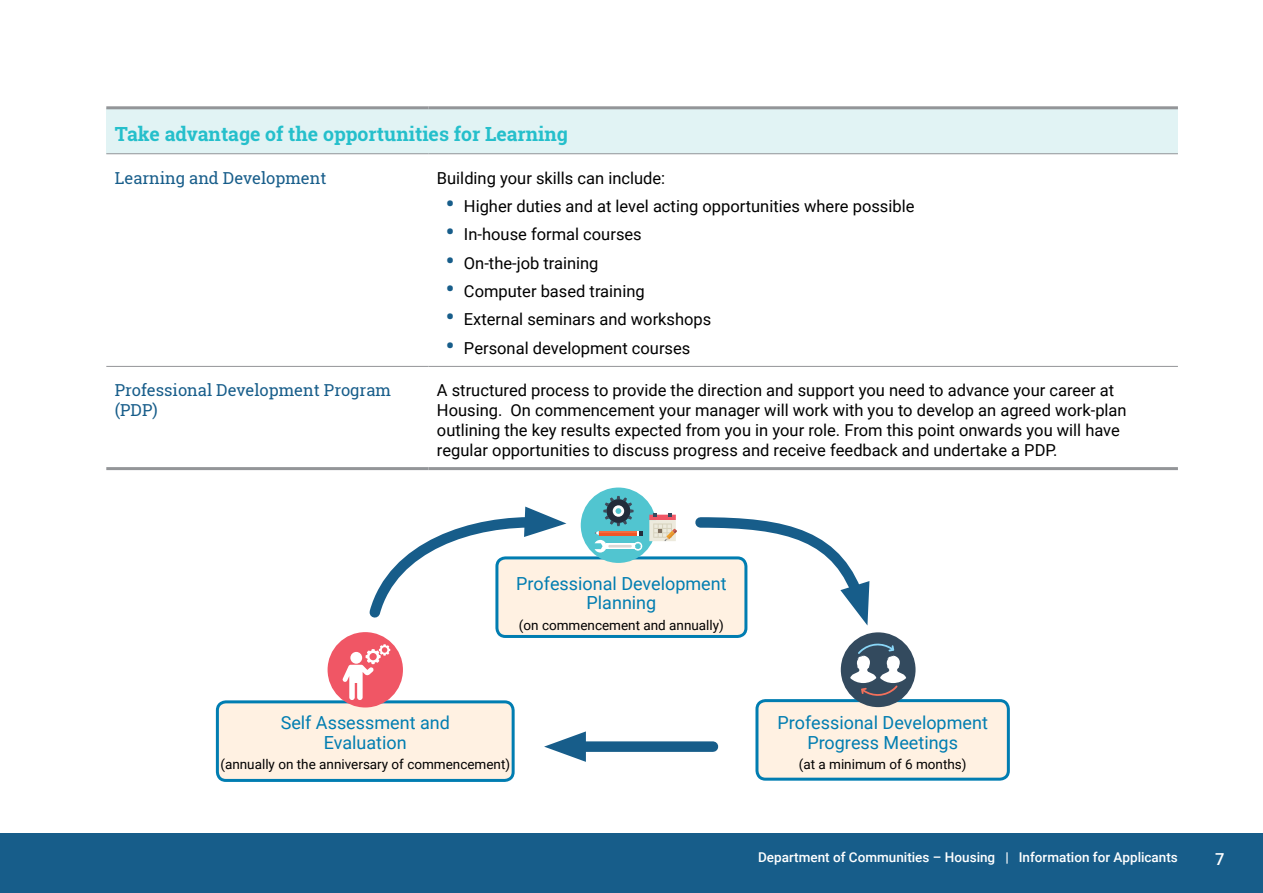
<style>
.page{position:relative;width:1263px;height:893px;background:#fff}
.page>*{position:absolute;margin:0;border:0;box-sizing:border-box;transform-origin:0 0}
.t1{font:700 19.5px "Roboto Slab";color:#25bfcb}
.t2{font:18px/19.5px "Roboto";color:#007db1;text-align:center}
.t3{font:16.5px/19.8px "Roboto";color:#000}
.t4{font:16.5px/19.8px "Roboto Slab";color:#175d8a}
.t5{font:500 16.5px "Roboto";color:#fff}
.t6{font:13.5px "Roboto";color:#000}
.t7{font:500 13.5px "Roboto";color:#fff}
.s1{font-weight:700;font-size:24px;color:#175d8a}
</style>
<div class="page">
<div style="left:106px;top:108px;width:1072px;height:46px;background:#e1f3f4"></div>
<hr style="left:106px;top:366px;width:322px;height:1px;background:#939598">
<hr style="left:428px;top:366px;width:750px;height:1px;background:#939598">
<hr style="left:106px;top:106px;width:322px;height:3px;background:#939598">
<hr style="left:428px;top:106px;width:750px;height:3px;background:#939598">
<hr style="left:106px;top:467px;width:322px;height:3px;background:#939598">
<hr style="left:428px;top:467px;width:750px;height:3px;background:#939598">
<hr style="left:106px;top:153px;width:322px;height:1px;background:#939598">
<hr style="left:428px;top:153px;width:750px;height:1px;background:#939598">
<svg style="left:369px;top:507px;width:197px;height:111px"></svg>
<svg style="left:695px;top:517px;width:175px;height:108px"></svg>
<div style="left:757px;top:701px;width:251px;height:78px;background:#fff1e2;border-radius:9px"></div>
<div style="left:755px;top:699px;width:255px;height:82px;border:3px solid #007db1;border-radius:9px"></div>
<div style="left:217px;top:702px;width:296px;height:78px;background:#fff1e2;border-radius:9px"></div>
<div style="left:216px;top:700px;width:299px;height:82px;border:3px solid #007db1;border-radius:9px"></div>
<div style="left:841px;top:632px;width:74px;height:75px;background:#334a5e;border-radius:50%"></div>
<svg style="left:850px;top:643px;width:56px;height:53px"></svg>
<div style="left:328px;top:632px;width:75px;height:75px;background:#f05665;border-radius:50%"></div>
<svg style="left:343px;top:644px;width:47px;height:56px"></svg>
<div style="left:497px;top:558px;width:249px;height:78px;background:#fff1e2;border-radius:9px"></div>
<div style="left:495px;top:556px;width:252px;height:82px;border:3px solid #007db1;border-radius:9px"></div>
<div style="left:581px;top:488px;width:75px;height:75px;background:#51c5d0;border-radius:50%"></div>
<svg style="left:595px;top:496px;width:47px;height:56px"></svg>
<svg style="left:649px;top:513px;width:28px;height:28px"></svg>
<div style="left:568px;top:741px;width:145px;height:11px;background:#175d8a"></div>
<svg style="left:544px;top:731px;width:42px;height:31px"></svg>
<div style="left:0;top:833px;width:1263px;height:60px;background:#175d8a"></div>
<p class="t1" style="left:115px;top:121px;width:454px">Take advantage of the opportunities for Learning</p>
<p class="t4" style="left:115px;top:168px;width:213px">Learning and Development</p>
<p class="t3" style="left:437px;top:167px;width:230px">Building your skills can include:</p>
<p class="t3" style="left:446px;top:196px;width:470px"><span class="s1">•</span> Higher duties and at level acting opportunities where possible</p>
<p class="t3" style="left:446px;top:224px;width:197px"><span class="s1">•</span> In-house formal courses</p>
<p class="t3" style="left:446px;top:252px;width:154px"><span class="s1">•</span> On-the-job training</p>
<p class="t3" style="left:446px;top:281px;width:200px"><span class="s1">•</span> Computer based training</p>
<p class="t3" style="left:446px;top:309px;width:267px"><span class="s1">•</span> External seminars and workshops</p>
<p class="t3" style="left:446px;top:337px;width:246px"><span class="s1">•</span> Personal development courses</p>
<p class="t4" style="left:115px;top:380px;width:278px">Professional Development Program (PDP)</p>
<p class="t3" style="left:437px;top:380px;width:691px">A structured process to provide the direction and support you need to advance your career at Housing. On commencement your manager will work with you to develop an agreed work-plan outlining the key results expected from you in your role. From this point onwards you will have regular opportunities to discuss progress and receive feedback and undertake a PDP.</p>
<p class="t2" style="left:516px;top:573px;width:212px">Professional Development<br>Planning</p>
<p class="t6" style="left:519px;top:615px;width:206px">(on commencement and annually)</p>
<p class="t2" style="left:281px;top:713px;width:171px">Self Assessment and<br>Evaluation</p>
<p class="t6" style="left:220px;top:755px;width:291px">(annually on the anniversary of commencement)</p>
<p class="t2" style="left:777px;top:713px;width:212px">Professional Development<br>Progress Meetings</p>
<p class="t6" style="left:799px;top:755px;width:169px">(at a minimum of 6 months)</p>
<p class="t7" style="left:758px;top:848px;width:421px">Department of Communities – Housing | Information for Applicants</p>
<p class="t5" style="left:1215px;top:848px;width:11px">7</p>
</div>
